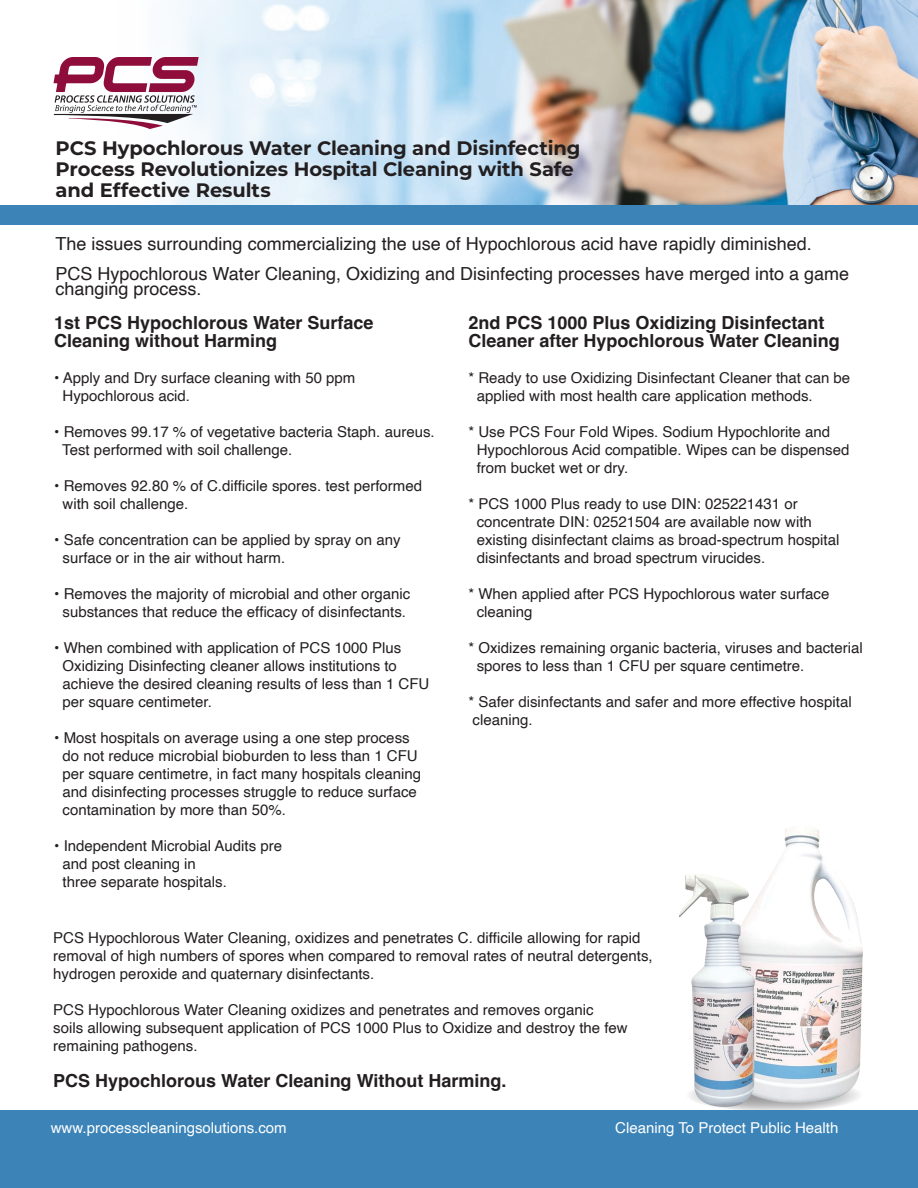
<style>
.page{position:relative;width:918px;height:1188px;background:#fff}
.page>*{position:absolute;margin:0;border:0;box-sizing:border-box;transform-origin:0 0}
.Text_1{font:700 19.5px "Montserrat";letter-spacing:-.005em;color:#231f20}
.Body_Text_-_Left{font:18px/15px "Helvetica";color:#231f20}
.Body_Text_-_Left-2{font:700 18px/18px "Helvetica";color:#231f20}
.Body_Text_-_Left-3{font:15px/18px "Helvetica";color:#231f20}
.t1{font:15px "Helvetica";color:#fff}
</style>
<div class="page">
<img style="left:117px;top:0;width:801px;height:206px">
<svg style="left:686px;top:1079px;width:177px;height:32px"></svg>
<div style="left:0;top:1111px;width:918px;height:77px;background:#3c84b8"></div>
<div style="left:0;top:206px;width:918px;height:19px;background:#3c84b8"></div>
<svg style="left:54px;top:57px;width:145px;height:72px"></svg>
<img style="left:755px;top:828px;width:108px;height:275px">
<img style="left:679px;top:874px;width:76px;height:233px">
<p class="Text_1" style="left:56px;top:134px;width:526px">PCS Hypochlorous Water Cleaning and Disinfecting</p>
<p class="Text_1" style="left:56px;top:155px;width:520px">Process Revolutionizes Hospital Cleaning with Safe</p>
<p class="Text_1" style="left:56px;top:176px;width:217px">and Effective Results</p>
<p class="Body_Text_-_Left" style="left:56px;top:237px;width:758px">The issues surrounding commercializing the use of Hypochlorous acid have rapidly diminished.</p>
<p class="Body_Text_-_Left" style="left:56px;top:267px;width:795px">PCS Hypochlorous Water Cleaning, Oxidizing and Disinfecting processes have merged into a game changing process.</p>
<p class="Body_Text_-_Left-2" style="left:54px;top:316px;width:321px">1st PCS Hypochlorous Water Surface<br>Cleaning without Harming</p>
<p class="Body_Text_-_Left-3" style="left:54px;top:369px;width:303px">• Apply and Dry surface cleaning with 50 ppm</p>
<p class="Body_Text_-_Left-3" style="left:63px;top:387px;width:129px">Hypochlorous acid.</p>
<p class="Body_Text_-_Left-3" style="left:54px;top:423px;width:382px">• Removes 99.17 % of vegetative bacteria Staph. aureus.</p>
<p class="Body_Text_-_Left-3" style="left:62px;top:441px;width:232px">Test performed with soil challenge.</p>
<p class="Body_Text_-_Left-3" style="left:54px;top:477px;width:369px">• Removes 92.80 % of C.difficile spores. test performed</p>
<p class="Body_Text_-_Left-3" style="left:63px;top:495px;width:127px">with soil challenge.</p>
<p class="Body_Text_-_Left-3" style="left:54px;top:531px;width:348px">• Safe concentration can be applied by spray on any</p>
<p class="Body_Text_-_Left-3" style="left:63px;top:549px;width:224px">surface or in the air without harm.</p>
<p class="Body_Text_-_Left-3" style="left:54px;top:585px;width:358px">• Removes the majority of microbial and other organic</p>
<p class="Body_Text_-_Left-3" style="left:63px;top:603px;width:345px">substances that reduce the efficacy of disinfectants.</p>
<p class="Body_Text_-_Left-3" style="left:54px;top:639px;width:349px">• When combined with application of PCS 1000 Plus</p>
<p class="Body_Text_-_Left-3" style="left:63px;top:657px;width:336px">Oxidizing Disinfecting cleaner allows institutions to</p>
<p class="Body_Text_-_Left-3" style="left:63px;top:675px;width:368px">achieve the desired cleaning results of less than 1 CFU</p>
<p class="Body_Text_-_Left-3" style="left:63px;top:693px;width:151px">per square centimeter.</p>
<p class="Body_Text_-_Left-3" style="left:54px;top:729px;width:357px">• Most hospitals on average using a one step process</p>
<p class="Body_Text_-_Left-3" style="left:63px;top:747px;width:357px">do not reduce microbial bioburden to less than 1 CFU</p>
<p class="Body_Text_-_Left-3" style="left:63px;top:765px;width:360px">per square centimetre, in fact many hospitals cleaning</p>
<p class="Body_Text_-_Left-3" style="left:63px;top:783px;width:356px">and disinfecting processes struggle to reduce surface</p>
<p class="Body_Text_-_Left-3" style="left:63px;top:801px;width:225px">contamination by more than 50%.</p>
<p class="Body_Text_-_Left-3" style="left:54px;top:837px;width:229px">• Independent Microbial Audits pre</p>
<p class="Body_Text_-_Left-3" style="left:63px;top:855px;width:135px">and post cleaning in</p>
<p class="Body_Text_-_Left-3" style="left:63px;top:873px;width:166px">three separate hospitals.</p>
<p class="Body_Text_-_Left-2" style="left:468px;top:316px;width:373px">2nd PCS 1000 Plus Oxidizing Disinfectant<br>Cleaner after Hypochlorous Water Cleaning</p>
<p class="Body_Text_-_Left-3" style="left:468px;top:369px;width:383px">* Ready to use Oxidizing Disinfectant Cleaner that can be</p>
<p class="Body_Text_-_Left-3" style="left:477px;top:387px;width:337px">applied with most health care application methods.</p>
<p class="Body_Text_-_Left-3" style="left:468px;top:423px;width:363px">* Use PCS Four Fold Wipes. Sodium Hypochlorite and</p>
<p class="Body_Text_-_Left-3" style="left:477px;top:441px;width:374px">Hypochlorous Acid compatible. Wipes can be dispensed</p>
<p class="Body_Text_-_Left-3" style="left:477px;top:459px;width:153px">from bucket wet or dry.</p>
<p class="Body_Text_-_Left-3" style="left:468px;top:495px;width:331px">* PCS 1000 Plus ready to use DIN: 025221431 or</p>
<p class="Body_Text_-_Left-3" style="left:477px;top:513px;width:337px">concentrate DIN: 02521504 are available now with</p>
<p class="Body_Text_-_Left-3" style="left:477px;top:531px;width:364px">existing disinfectant claims as broad-spectrum hospital</p>
<p class="Body_Text_-_Left-3" style="left:477px;top:549px;width:290px">disinfectants and broad spectrum virucides.</p>
<p class="Body_Text_-_Left-3" style="left:468px;top:585px;width:362px">* When applied after PCS Hypochlorous water surface</p>
<p class="Body_Text_-_Left-3" style="left:477px;top:603px;width:57px">cleaning</p>
<p class="Body_Text_-_Left-3" style="left:468px;top:639px;width:396px">* Oxidizes remaining organic bacteria, viruses and bacterial</p>
<p class="Body_Text_-_Left-3" style="left:477px;top:657px;width:329px">spores to less than 1 CFU per square centimetre.</p>
<p class="Body_Text_-_Left-3" style="left:468px;top:693px;width:385px">* Safer disinfectants and safer and more effective hospital</p>
<p class="Body_Text_-_Left-3" style="left:473px;top:711px;width:62px">cleaning.</p>
<p class="Body_Text_-_Left-3" style="left:53px;top:930px;width:601px">PCS Hypochlorous Water Cleaning, oxidizes and penetrates C. difficile allowing for rapid removal of high numbers of spores when compared to removal rates of neutral detergents, hydrogen peroxide and quaternary disinfectants.</p>
<p class="Body_Text_-_Left-3" style="left:53px;top:1002px;width:576px">PCS Hypochlorous Water Cleaning oxidizes and penetrates and removes organic<br>soils allowing subsequent application of PCS 1000 Plus to Oxidize and destroy the few remaining pathogens.</p>
<p class="Body_Text_-_Left-2" style="left:53px;top:1074px;width:455px">PCS Hypochlorous Water Cleaning Without Harming.</p>
<p class="t1" style="left:51px;top:1116px;width:237px">www.processcleaningsolutions.com</p>
<p class="t1" style="left:615px;top:1116px;width:225px">Cleaning To Protect Public Health</p>
</div>
